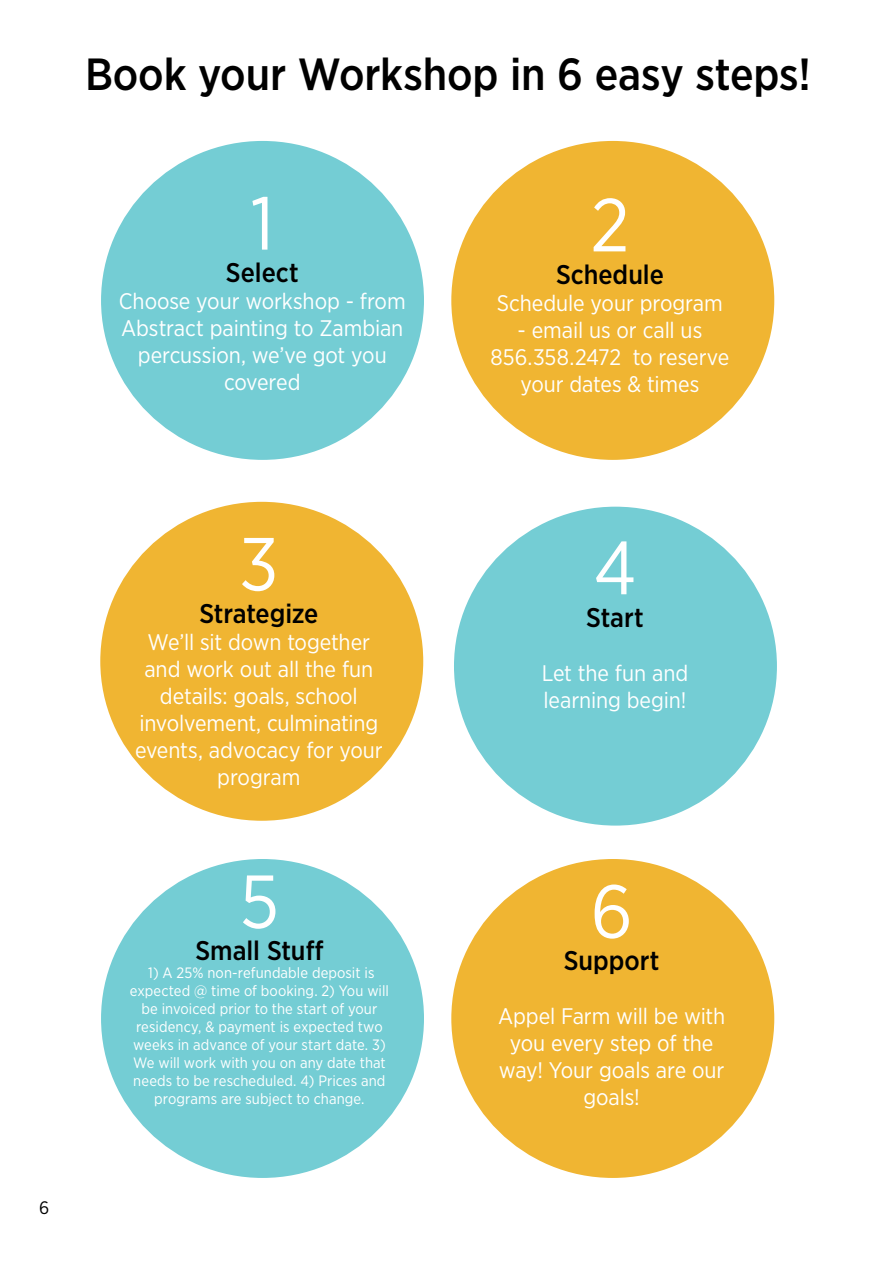
<style>
.page{position:relative;width:893px;height:1263px;background:#fff}
.page>*{position:absolute;margin:0;border:0;box-sizing:border-box;transform-origin:0 0}
.t1{font:75px "Gotham Narrow";color:#fff}
.t2{font:500 45px "Gotham Narrow";letter-spacing:-.005em;color:#000}
.t3{font:500 27px "Gotham Narrow";color:#000}
.t4{font:22.5px/27px "Gotham Narrow";letter-spacing:-.005em;color:#fff;text-align:center}
.t5{font:18px "Gotham Narrow";color:#000}
.t6{font:15px/18px "Gotham Narrow";letter-spacing:.005em;color:#fff;text-align:center}
</style>
<div class="page">
<div style="left:101px;top:859px;width:323px;height:319px;background:#74cdd4;border-radius:50%"></div>
<div style="left:454px;top:507px;width:323px;height:318px;background:#74cdd4;border-radius:50%"></div>
<div style="left:101px;top:141px;width:323px;height:319px;background:#74cdd4;border-radius:50%"></div>
<div style="left:451px;top:141px;width:323px;height:319px;background:#f0b532;border-radius:50%"></div>
<div style="left:100px;top:502px;width:323px;height:319px;background:#f0b532;border-radius:50%"></div>
<div style="left:451px;top:859px;width:323px;height:319px;background:#f0b532;border-radius:50%"></div>
<h2 class="t2" style="left:85px;top:46px;width:727px">Book your Workshop in 6 easy steps!</h2>
<h1 class="t1" style="left:250px;top:177px;width:25px">1</h1>
<p class="t3" style="left:226px;top:255px;width:74px">Select</p>
<p class="t4" style="left:119px;top:287px;width:288px">Choose your workshop - from<br>Abstract painting to Zambian percussion, we’ve got you covered</p>
<h1 class="t1" style="left:590px;top:178px;width:40px">2</h1>
<p class="t3" style="left:556px;top:257px;width:109px">Schedule</p>
<p class="t4" style="left:497px;top:289px;width:227px">Schedule your program</p>
<p class="t4" style="left:491px;top:316px;width:240px">- email us or call us<br>856.358.2472 to reserve your dates &amp; times</p>
<p class="t5" style="left:39px;top:1196px;width:12px">6</p>
<h1 class="t1" style="left:239px;top:517px;width:41px">3</h1>
<p class="t3" style="left:200px;top:596px;width:120px">Strategize</p>
<p class="t4" style="left:135px;top:628px;width:249px">We’ll sit down together and work out all the fun details: goals, school involvement, culminating events, advocacy for your program</p>
<h1 class="t1" style="left:240px;top:855px;width:41px">5</h1>
<p class="t3" style="left:195px;top:934px;width:130px">Small Stuff</p>
<p class="t6" style="left:130px;top:964px;width:261px">1) A 25% non-refundable deposit is expected @ time of booking. 2) You will be invoiced prior to the start of your residency, &amp; payment is expected two weeks in advance of your start date. 3)<br>We will work with you on any date that needs to be rescheduled. 4) Prices and programs are subject to change.</p>
<h1 class="t1" style="left:593px;top:521px;width:45px">4</h1>
<p class="t3" style="left:586px;top:600px;width:59px">Start</p>
<p class="t4" style="left:542px;top:659px;width:148px;text-align:left">Let the fun and learning begin!</p>
<h1 class="t1" style="left:591px;top:865px;width:44px">6</h1>
<p class="t3" style="left:564px;top:944px;width:97px">Support</p>
<p class="t4" style="left:498px;top:1002px;width:229px">Appel Farm will be with you every step of the way! Your goals are our goals!</p>
</div>
